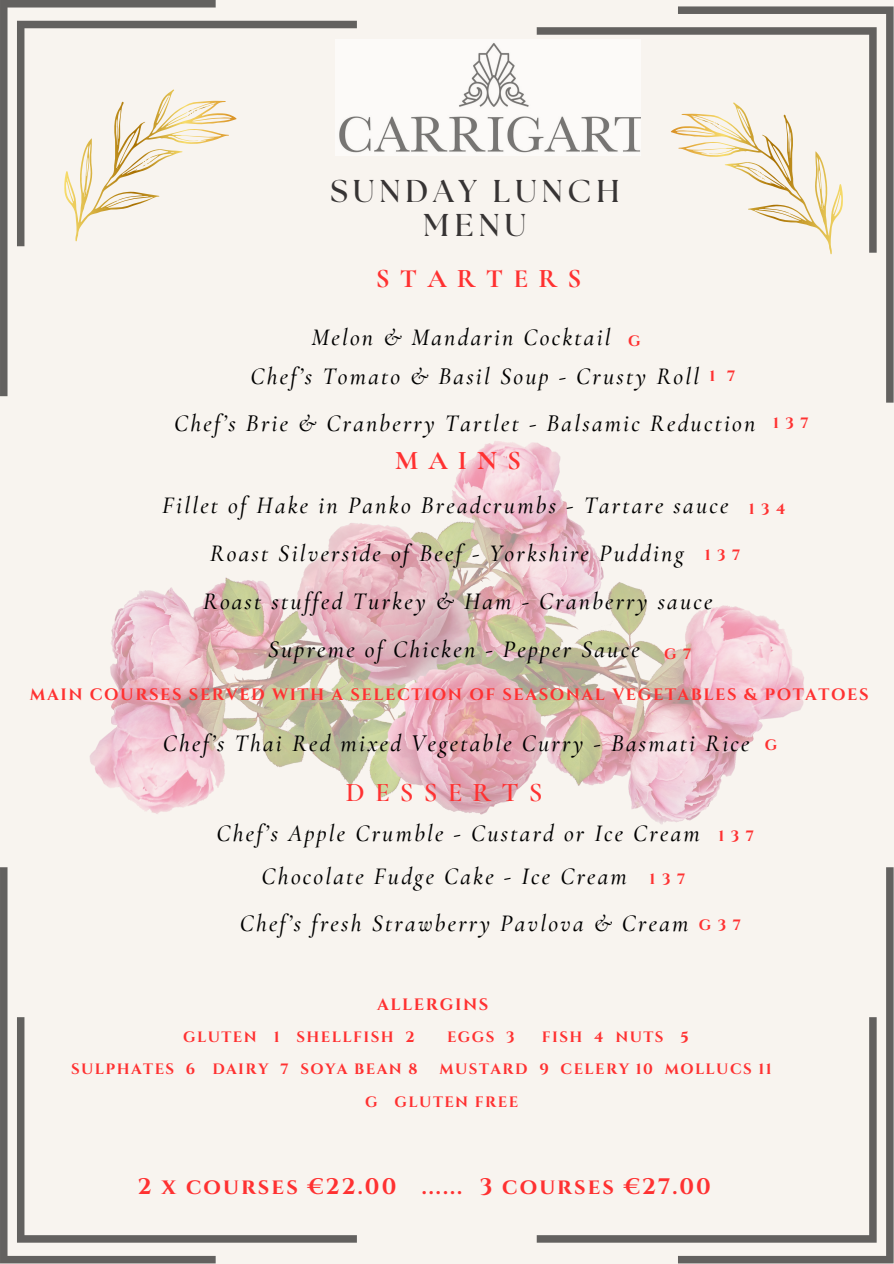
<style>
.page{position:relative;width:894px;height:1264px;background:#fff}
.page>*{position:absolute;margin:0;border:0;box-sizing:border-box;transform-origin:0 0}
.t1{font:700 31.5px/34.8px "The Seasons";letter-spacing:.16em;color:#373434;text-align:center}
.t2{font:700 27px "Cormorant Garamond";letter-spacing:.375em;color:#ff3131}
.t3{font:600 27px "Cormorant Garamond";letter-spacing:.375em;color:#ff3131}
.t4{font:italic 500 24px/38.8px "Cormorant Garamond";letter-spacing:.095em;color:#000}
.t5{font:700 22.5px "Cinzel";letter-spacing:.095em;color:#ff3131}
.t6{font:700 16.5px "Cinzel";letter-spacing:.095em;color:#ff3131}
.t7{font:700 15px/32.5px "Cinzel";letter-spacing:.095em;color:#ff3131}
.s1{font-family:"Cinzel";font-weight:700;font-style:normal;font-size:15px;color:#ff3131}
</style>
<div class="page">
<div style="left:0;top:0;width:893px;height:1263px;background:#f8f4ef"></div>
<img style="left:357px;top:43px;width:179px;height:110px">
<svg style="left:0;top:0;width:215px;height:396px"></svg>
<svg style="left:17px;top:21px;width:340px;height:225px"></svg>
<svg style="left:678px;top:6px;width:214px;height:396px"></svg>
<svg style="left:536px;top:27px;width:340px;height:226px"></svg>
<svg style="left:677px;top:867px;width:215px;height:396px"></svg>
<svg style="left:536px;top:1017px;width:340px;height:225px"></svg>
<svg style="left:0;top:867px;width:215px;height:396px"></svg>
<svg style="left:17px;top:1017px;width:340px;height:225px"></svg>
<img style="left:89px;top:441px;width:715px;height:383px">
<h1 class="t1" style="left:330px;top:175px;width:290px">SUNDAY LUNCH<br>MENU</h1>
<p class="t2" style="left:376px;top:262px;width:207px">STARTERS</p>
<p class="t4" style="left:250px;top:318px;width:450px;text-indent:61px">Melon &amp; Mandarin Cocktail<br>Chef’s Tomato &amp; Basil Soup - Crusty Roll</p>
<p class="t7" style="left:628px;top:325px;width:14px">G</p>
<p class="t7" style="left:709px;top:360px;width:27px">1 7</p>
<p class="t4" style="left:174px;top:403px;width:582px">Chef’s Brie &amp; Cranberry Tartlet - Balsamic Reduction</p>
<p class="t2" style="left:395px;top:444px;width:128px">MAINS</p>
<p class="t7" style="left:772px;top:407px;width:37px">137</p>
<p class="t4" style="left:162px;top:485px;width:567px">Fillet of Hake in Panko Breadcrumbs - Tartare sauce</p>
<p class="t4" style="left:209px;top:534px;width:475px">Roast Silverside of Beef - Yorkshire Pudding</p>
<p class="t4" style="left:203px;top:582px;width:511px">Roast stuffed Turkey &amp; Ham - Cranberry sauce</p>
<p class="t4" style="left:268px;top:630px;width:373px">Supreme of Chicken - Pepper Sauce</p>
<p class="t7" style="left:704px;top:539px;width:37px">137</p>
<p class="t7" style="left:663px;top:638px;width:29px">G 7</p>
<p class="t7" style="left:748px;top:493px;width:38px">134</p>
<p class="t6" style="left:30px;top:684px;width:839px">MAIN COURSES SERVED WITH A SELECTION OF SEASONAL VEGETABLES &amp; POTATOES</p>
<p class="t4" style="left:163px;top:724px;width:588px">Chef’s Thai Red mixed Vegetable Curry - Basmati Rice</p>
<p class="t3" style="left:346px;top:775px;width:198px">DESSERTS</p>
<p class="t4" style="left:216px;top:814px;width:539px">Chef’s Apple Crumble - Custard or Ice Cream <span class="s1">1 3 7</span></p>
<p class="t4" style="left:239px;top:852px;width:450px;line-height:47px;text-indent:22px">Chocolate Fudge Cake - Ice Cream<br>Chef’s fresh Strawberry Pavlova &amp; Cream</p>
<p class="t7" style="left:649px;top:863px;width:37px">137</p>
<p class="t7" style="left:698px;top:909px;width:44px">G37</p>
<p class="t7" style="left:764px;top:729px;width:14px">G</p>
<p class="t6" style="left:377px;top:994px;width:112px">ALLERGINS</p>
<p class="t7" style="left:183px;top:1020px;width:233px">GLUTEN 1 SHELLFISH 2</p>
<p class="t7" style="left:447px;top:1020px;width:69px">EGGS 3</p>
<p class="t7" style="left:542px;top:1020px;width:148px">FISH 4 NUTS 5</p>
<p class="t7" style="left:71px;top:1053px;width:348px">SULPHATES 6 DAIRY 7 SOYA BEAN 8</p>
<p class="t7" style="left:365px;top:1053px;width:408px;text-indent:74px">MUSTARD 9 CELERY 10 MOLLUCS 11<br>G GLUTEN FREE</p>
<p class="t5" style="left:138px;top:1172px;width:574px">2 x courses €22.00 ...... 3 courses €27.00</p>
</div>
